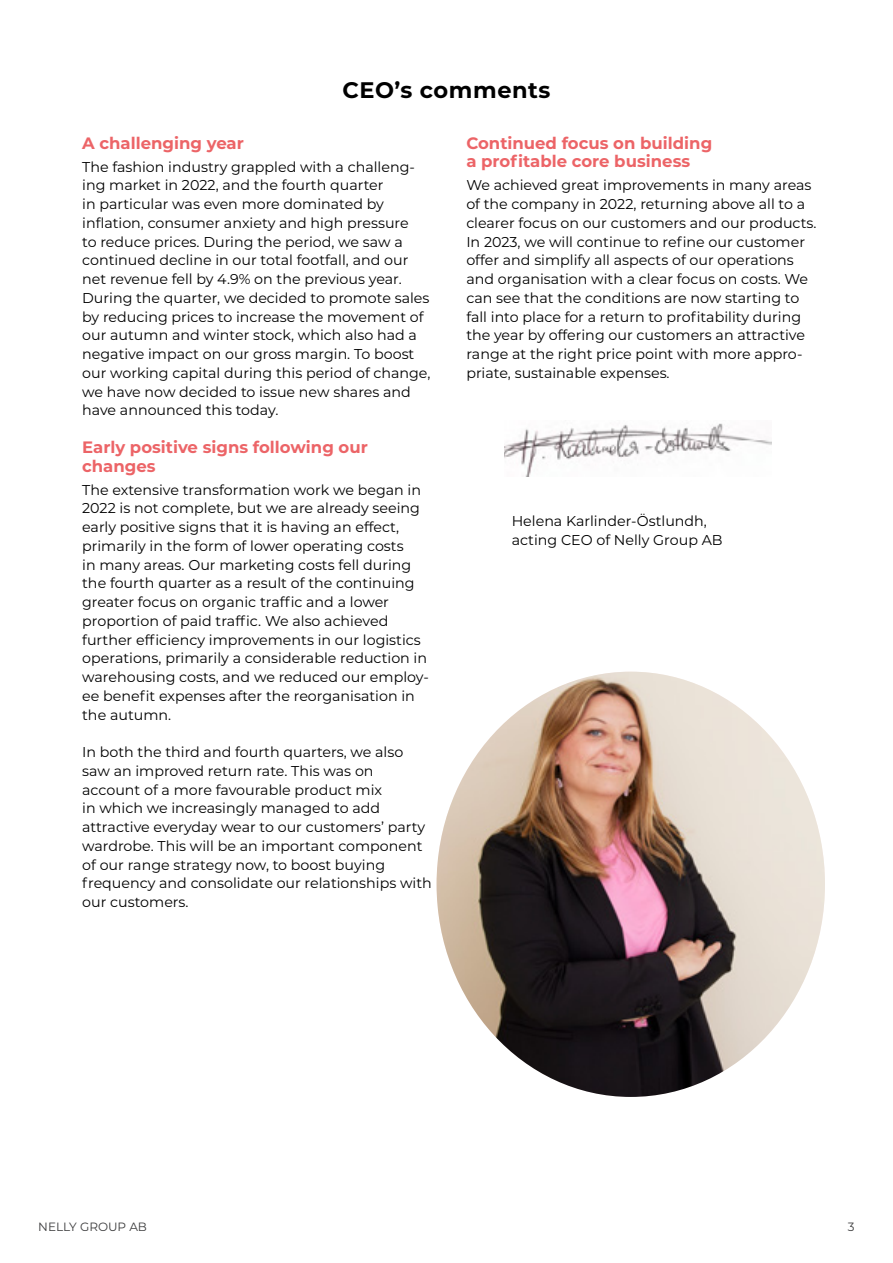
<style>
.page{position:relative;width:893px;height:1263px;background:#fff}
.page>*{position:absolute;margin:0;border:0;box-sizing:border-box;transform-origin:0 0}
.t1{font:700 22.5px "Montserrat";letter-spacing:.025em;color:#000}
.t2{font:700 16.5px/18.8px "Montserrat";color:#ec6467}
.t3{font:14.25px/18.8px "Montserrat";color:#000}
.t4{font:12px "Montserrat";color:#3b3b3c}
</style>
<div class="page">
<img style="left:437px;top:672px;width:388px;height:425px">
<img style="left:505px;top:423px;width:266px;height:53px">
<h1 class="t1" style="left:342px;top:74px;width:210px">CEO’s comments</h1>
<p class="t2" style="left:82px;top:132px;width:163px">A challenging year</p>
<p class="t3" style="left:82px;top:157px;width:350px">The fashion industry grappled with a challeng&shy;ing market in 2022, and the fourth quarter<br>in particular was even more dominated by inflation, consumer anxiety and high pressure<br>to reduce prices. During the period, we saw a continued decline in our total footfall, and our net revenue fell by 4.9% on the previous year.<br>During the quarter, we decided to promote sales by reducing prices to increase the movement of our autumn and winter stock, which also had a negative impact on our gross margin. To boost our working capital during this period of change, we have now decided to issue new shares and have announced this today.</p>
<p class="t2" style="left:82px;top:437px;width:287px">Early positive signs following our changes</p>
<p class="t3" style="left:82px;top:480px;width:348px">The extensive transformation work we began in 2022 is not complete, but we are already seeing early positive signs that it is having an effect, primarily in the form of lower operating costs<br>in many areas. Our marketing costs fell during the fourth quarter as a result of the continuing greater focus on organic traffic and a lower proportion of paid traffic. We also achieved further efficiency improvements in our logistics operations, primarily a considerable reduction in warehousing costs, and we reduced our employ&shy;ee benefit expenses after the reorganisation in the autumn.</p>
<p class="t3" style="left:82px;top:742px;width:351px">In both the third and fourth quarters, we also saw an improved return rate. This was on account of a more favourable product mix<br>in which we increasingly managed to add attractive everyday wear to our customers’ party wardrobe. This will be an important component of our range strategy now, to boost buying frequency and consolidate our relationships with our customers.</p>
<p class="t2" style="left:466px;top:132px;width:247px">Continued focus on building a profitable core business</p>
<p class="t3" style="left:466px;top:175px;width:352px">We achieved great improvements in many areas of the company in 2022, returning above all to a clearer focus on our customers and our products.<br>In 2023, we will continue to refine our customer offer and simplify all aspects of our operations and organisation with a clear focus on costs. We can see that the conditions are now starting to fall into place for a return to profitability during the year by offering our customers an attractive range at the right price point with more appro&shy;priate, sustainable expenses.</p>
<p class="t3" style="left:512px;top:511px;width:212px">Helena Karlinder-Östlundh, acting CEO of Nelly Group AB</p>
<p class="t4" style="left:38px;top:1218px;width:110px">NELLY GROUP AB</p>
<p class="t4" style="left:848px;top:1218px;width:8px">3</p>
</div>
